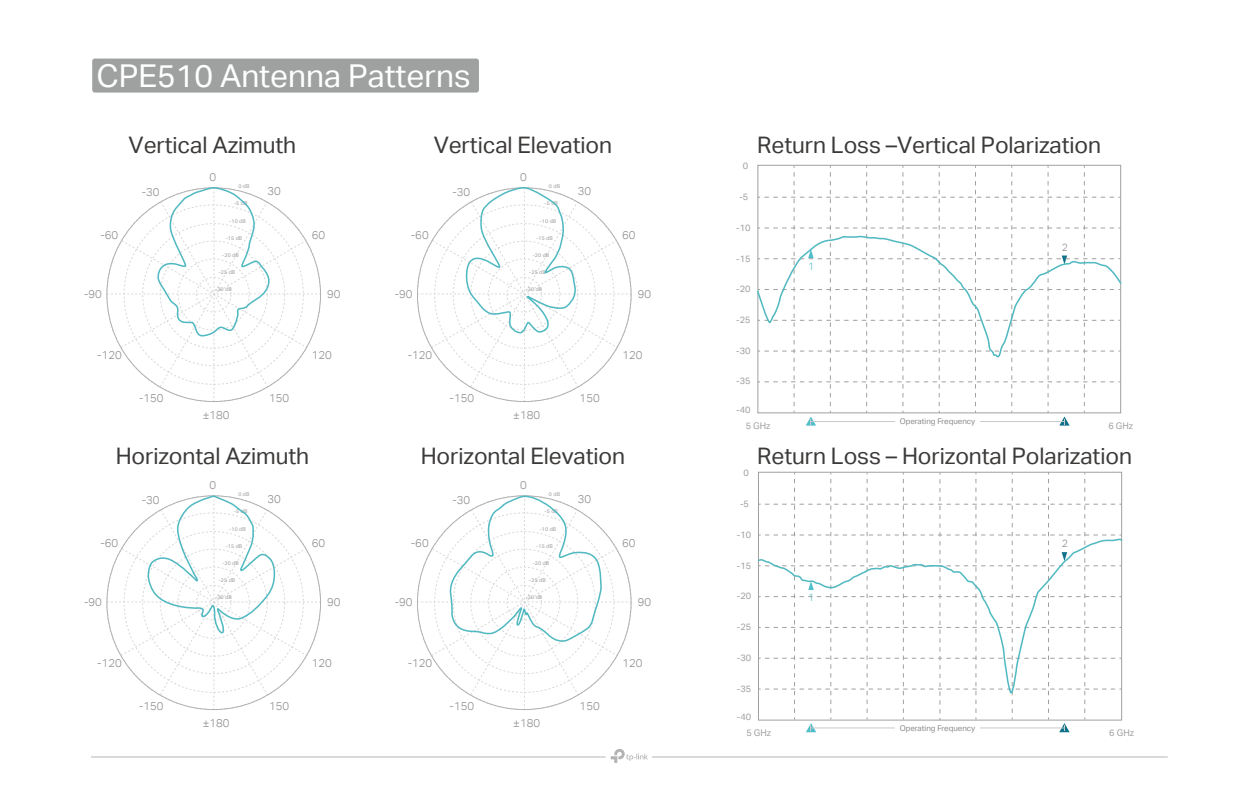
<style>
.page{position:relative;width:1260px;height:788px;background:#fff}
.page>*{position:absolute;margin:0;border:0;box-sizing:border-box;transform-origin:0 0}
.t1{font:31.5px "TP Link Aktiv Regular";color:#fff}
.t2{font:22.75px "TP Link Aktiv Regular";letter-spacing:-.005em;color:#3c3a39}
.t3{font:11.29px "TP Link Aktiv Light";color:#898a89}
.t4{font:10.5px "TP Link Aktiv Light";color:#51beca}
.t5{font:10.5px "TP Link Aktiv Light";color:#898a89}
.t6{font:10.41px "TP Link Aktiv Light";color:#51beca}
.t7{font:10.41px "TP Link Aktiv Light";color:#898a89}
.t8{font:9.19px "TP Link Aktiv Regular";color:#9fa0a0}
.t9{font:9.1px "TP Link Aktiv Regular";color:#9fa0a0}
.t10{font:7.88px "TP Link Aktiv Regular";color:#898989}
.t11{font:5.25px "TP Link Aktiv Regular";letter-spacing:.025em;color:#9b9b9c}
</style>
<div class="page">
<hr style="left:91px;top:756px;width:515px;height:1px;background:#b6b5b5">
<hr style="left:652px;top:756px;width:516px;height:1px;background:#b6b5b5">
<svg style="left:611px;top:749px;width:37px;height:13px"></svg>
<div style="left:92px;top:59px;width:387px;height:33px;background:#9fa0a0;border-radius:3px"></div>
<svg style="left:758px;top:472px;width:364px;height:260px"></svg>
<svg style="left:758px;top:166px;width:363px;height:259px"></svg>
<svg style="left:757px;top:234px;width:365px;height:126px"></svg>
<svg style="left:107px;top:495px;width:214px;height:214px"></svg>
<svg style="left:417px;top:495px;width:215px;height:214px"></svg>
<svg style="left:107px;top:187px;width:214px;height:214px"></svg>
<svg style="left:417px;top:187px;width:215px;height:214px"></svg>
<h1 class="t1" style="left:96px;top:57px;width:376px">CPE510 Antenna Patterns</h1>
<h2 class="t2" style="left:129px;top:132px;width:169px">Vertical Azimuth</h2>
<h2 class="t2" style="left:434px;top:132px;width:180px">Vertical Elevation</h2>
<h2 class="t2" style="left:757px;top:132px;width:345px">Return Loss –Vertical Polarization</h2>
<p class="t9" style="left:743px;top:161px;width:7px">0</p>
<p class="t3" style="left:210px;top:170px;width:8px">0</p>
<p class="t3" style="left:520px;top:170px;width:8px">0</p>
<p class="t11" style="left:238px;top:183px;width:13px">0 dB</p>
<p class="t11" style="left:234px;top:200px;width:15px">-5 dB</p>
<p class="t11" style="left:229px;top:218px;width:18px">-10 dB</p>
<p class="t11" style="left:226px;top:235px;width:18px">-15 dB</p>
<p class="t11" style="left:222px;top:252px;width:18px">-20 dB</p>
<p class="t11" style="left:219px;top:269px;width:18px">-25 dB</p>
<p class="t11" style="left:215px;top:286px;width:18px">-30 dB</p>
<p class="t3" style="left:142px;top:185px;width:19px">-30</p>
<p class="t3" style="left:267px;top:185px;width:15px">30</p>
<p class="t3" style="left:100px;top:228px;width:19px">-60</p>
<p class="t3" style="left:312px;top:228px;width:15px">60</p>
<p class="t3" style="left:327px;top:287px;width:15px">90</p>
<p class="t3" style="left:84px;top:287px;width:19px">-90</p>
<p class="t11" style="left:549px;top:183px;width:13px">0 dB</p>
<p class="t11" style="left:545px;top:200px;width:15px">-5 dB</p>
<p class="t11" style="left:540px;top:218px;width:18px">-10 dB</p>
<p class="t11" style="left:536px;top:235px;width:18px">-15 dB</p>
<p class="t11" style="left:533px;top:252px;width:18px">-20 dB</p>
<p class="t11" style="left:529px;top:269px;width:18px">-25 dB</p>
<p class="t11" style="left:526px;top:286px;width:18px">-30 dB</p>
<p class="t3" style="left:452px;top:185px;width:19px">-30</p>
<p class="t3" style="left:578px;top:185px;width:15px">30</p>
<p class="t3" style="left:411px;top:228px;width:19px">-60</p>
<p class="t3" style="left:622px;top:228px;width:15px">60</p>
<p class="t3" style="left:638px;top:287px;width:15px">90</p>
<p class="t3" style="left:395px;top:287px;width:19px">-90</p>
<p class="t9" style="left:739px;top:192px;width:10px">-5</p>
<p class="t9" style="left:736px;top:222px;width:16px">-10</p>
<p class="t9" style="left:736px;top:253px;width:16px">-15</p>
<p class="t9" style="left:736px;top:284px;width:16px">-20</p>
<p class="t6" style="left:808px;top:260px;width:8px">1</p>
<p class="t7" style="left:1062px;top:241px;width:8px">2</p>
<p class="t9" style="left:736px;top:315px;width:16px">-25</p>
<p class="t3" style="left:97px;top:348px;width:26px">-120</p>
<p class="t3" style="left:312px;top:348px;width:22px">120</p>
<p class="t3" style="left:408px;top:348px;width:26px">-120</p>
<p class="t3" style="left:622px;top:348px;width:22px">120</p>
<p class="t9" style="left:736px;top:346px;width:16px">-30</p>
<p class="t9" style="left:736px;top:376px;width:16px">-35</p>
<p class="t3" style="left:139px;top:391px;width:26px">-150</p>
<p class="t3" style="left:269px;top:391px;width:22px">150</p>
<p class="t3" style="left:203px;top:408px;width:28px">±180</p>
<p class="t3" style="left:450px;top:391px;width:26px">-150</p>
<p class="t3" style="left:580px;top:391px;width:22px">150</p>
<p class="t3" style="left:513px;top:408px;width:28px">±180</p>
<p class="t9" style="left:736px;top:404px;width:16px">-40</p>
<p class="t9" style="left:746px;top:420px;width:26px">5 GHz</p>
<p class="t10" style="left:900px;top:417px;width:77px">Operating Frequency</p>
<p class="t9" style="left:1108px;top:420px;width:26px">6 GHz</p>
<h2 class="t2" style="left:116px;top:442px;width:195px">Horizontal Azimuth</h2>
<h2 class="t2" style="left:421px;top:442px;width:206px">Horizontal Elevation</h2>
<h2 class="t2" style="left:757px;top:442px;width:376px">Return Loss – Horizontal Polarization</h2>
<p class="t8" style="left:744px;top:467px;width:7px">0</p>
<p class="t3" style="left:210px;top:478px;width:8px">0</p>
<p class="t3" style="left:520px;top:478px;width:8px">0</p>
<p class="t11" style="left:238px;top:491px;width:13px">0 dB</p>
<p class="t11" style="left:234px;top:508px;width:15px">-5 dB</p>
<p class="t11" style="left:229px;top:525px;width:18px">-10 dB</p>
<p class="t11" style="left:226px;top:542px;width:18px">-15 dB</p>
<p class="t11" style="left:222px;top:560px;width:18px">-20 dB</p>
<p class="t11" style="left:219px;top:577px;width:18px">-25 dB</p>
<p class="t11" style="left:215px;top:594px;width:18px">-30 dB</p>
<p class="t3" style="left:142px;top:493px;width:19px">-30</p>
<p class="t3" style="left:267px;top:493px;width:15px">30</p>
<p class="t3" style="left:100px;top:536px;width:19px">-60</p>
<p class="t3" style="left:312px;top:536px;width:15px">60</p>
<p class="t3" style="left:327px;top:595px;width:15px">90</p>
<p class="t3" style="left:84px;top:595px;width:19px">-90</p>
<p class="t11" style="left:549px;top:491px;width:13px">0 dB</p>
<p class="t11" style="left:545px;top:508px;width:15px">-5 dB</p>
<p class="t11" style="left:540px;top:525px;width:18px">-10 dB</p>
<p class="t11" style="left:536px;top:542px;width:18px">-15 dB</p>
<p class="t11" style="left:533px;top:560px;width:18px">-20 dB</p>
<p class="t11" style="left:529px;top:577px;width:18px">-25 dB</p>
<p class="t11" style="left:526px;top:594px;width:18px">-30 dB</p>
<p class="t3" style="left:452px;top:493px;width:19px">-30</p>
<p class="t3" style="left:578px;top:493px;width:15px">30</p>
<p class="t3" style="left:411px;top:536px;width:19px">-60</p>
<p class="t3" style="left:622px;top:536px;width:15px">60</p>
<p class="t3" style="left:638px;top:595px;width:15px">90</p>
<p class="t3" style="left:395px;top:595px;width:19px">-90</p>
<p class="t8" style="left:740px;top:498px;width:10px">-5</p>
<p class="t8" style="left:737px;top:529px;width:16px">-10</p>
<p class="t8" style="left:737px;top:560px;width:16px">-15</p>
<p class="t8" style="left:737px;top:590px;width:16px">-20</p>
<p class="t4" style="left:808px;top:591px;width:8px">1</p>
<p class="t5" style="left:1062px;top:537px;width:8px">2</p>
<p class="t8" style="left:737px;top:621px;width:16px">-25</p>
<p class="t3" style="left:97px;top:656px;width:26px">-120</p>
<p class="t3" style="left:312px;top:656px;width:22px">120</p>
<p class="t3" style="left:408px;top:656px;width:26px">-120</p>
<p class="t3" style="left:622px;top:656px;width:22px">120</p>
<p class="t8" style="left:737px;top:652px;width:16px">-30</p>
<p class="t8" style="left:737px;top:683px;width:16px">-35</p>
<p class="t3" style="left:139px;top:699px;width:26px">-150</p>
<p class="t3" style="left:269px;top:699px;width:22px">150</p>
<p class="t3" style="left:203px;top:716px;width:28px">±180</p>
<p class="t3" style="left:450px;top:699px;width:26px">-150</p>
<p class="t3" style="left:580px;top:699px;width:22px">150</p>
<p class="t3" style="left:513px;top:716px;width:28px">±180</p>
<p class="t8" style="left:737px;top:711px;width:16px">-40</p>
<p class="t8" style="left:746px;top:727px;width:26px">5 GHz</p>
<p class="t10" style="left:900px;top:723px;width:77px">Operating Frequency</p>
<p class="t8" style="left:1109px;top:727px;width:26px">6 GHz</p>
</div>
